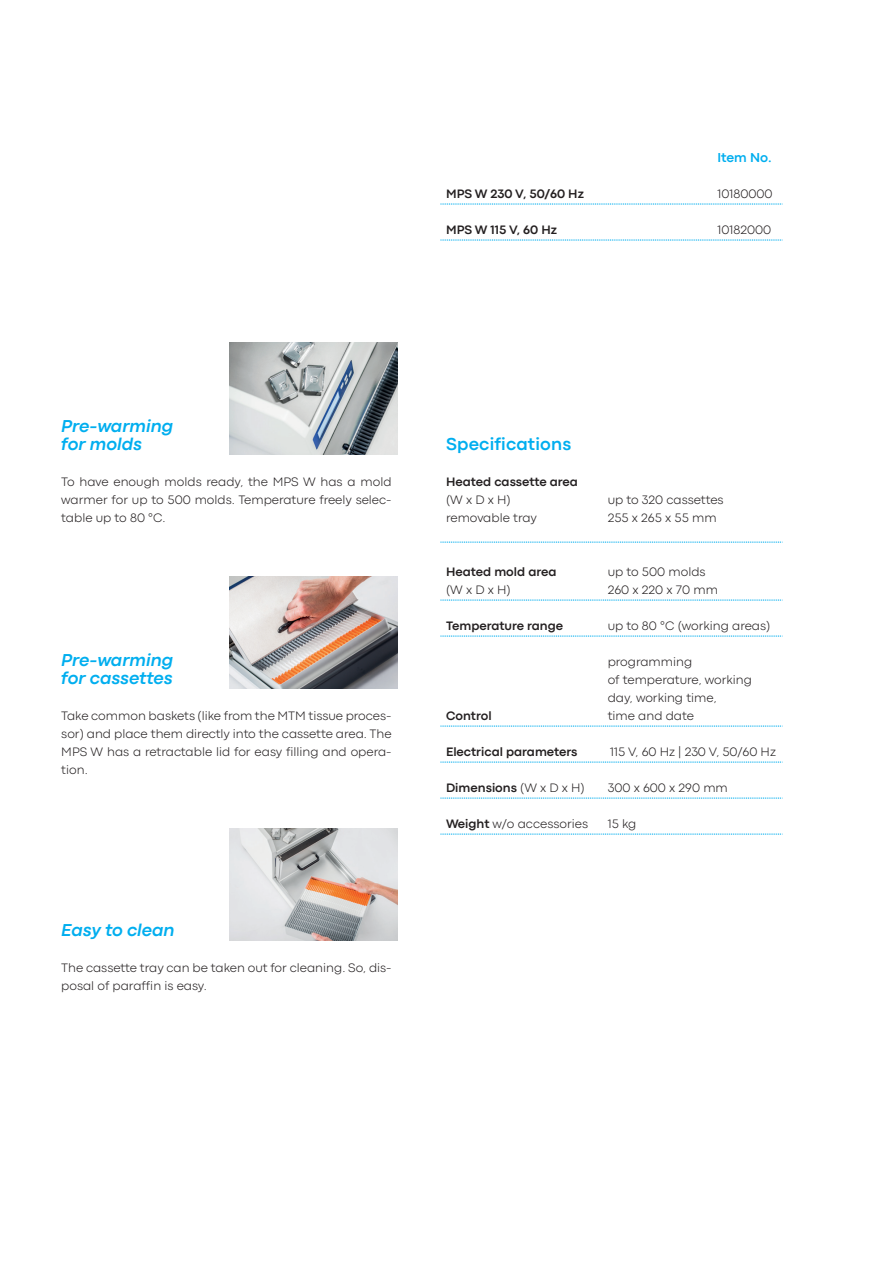
<style>
.page{position:relative;width:893px;height:1263px;background:#fff}
.page>*{position:absolute;margin:0;border:0;box-sizing:border-box;transform-origin:0 0}
.t1{font:italic 700 18px/18px "Codec Pro";color:#00aeef}
.t2{font:700 18px "Codec Pro";letter-spacing:.01em;color:#00aeef}
.t3{font:700 13.5px "Codec Pro";color:#00aeef}
.t4{font:300 12.75px/18px "Codec Pro";color:#231f20}
.t5{font:700 12.75px "Codec Pro";color:#231f20}
.s1{font-weight:300}
.s2{font-weight:700}
</style>
<div class="page">
<svg style="left:440px;top:542px;width:343px;height:1px"></svg>
<svg style="left:440px;top:600px;width:343px;height:1px"></svg>
<svg style="left:440px;top:636px;width:343px;height:1px"></svg>
<svg style="left:440px;top:798px;width:343px;height:1px"></svg>
<svg style="left:440px;top:834px;width:343px;height:1px"></svg>
<svg style="left:440px;top:726px;width:343px;height:1px"></svg>
<svg style="left:440px;top:762px;width:343px;height:1px"></svg>
<svg style="left:440px;top:240px;width:343px;height:1px"></svg>
<svg style="left:440px;top:204px;width:343px;height:1px"></svg>
<img style="left:230px;top:342px;width:168px;height:113px">
<img style="left:230px;top:828px;width:168px;height:113px">
<img style="left:230px;top:576px;width:168px;height:113px">
<p class="t3" style="left:717px;top:149px;width:56px">Item No.</p>
<p class="t5" style="left:446px;top:186px;width:139px">MPS W 230 V, 50/60 Hz</p>
<p class="t4" style="left:717px;top:185px;width:57px">10180000</p>
<p class="t5" style="left:446px;top:222px;width:112px">MPS W 115 V, 60 Hz</p>
<p class="t4" style="left:717px;top:221px;width:55px">10182000</p>
<h1 class="t1" style="left:61px;top:416px;width:114px">Pre-warming for molds</h1>
<p class="t4" style="left:61px;top:473px;width:332px;text-align:justify">To have enough molds ready, the MPS W has a mold warmer for up to 500 molds. Temperature freely selec&shy;table up to 80 °C.</p>
<h1 class="t1" style="left:61px;top:650px;width:114px">Pre-warming for cassettes</h1>
<p class="t4" style="left:61px;top:707px;width:332px;text-align:justify">Take common baskets (like from the MTM tissue proces&shy;sor) and place them directly into the cassette area. The MPS W has a retractable lid for easy filling and opera&shy;tion.</p>
<h1 class="t1" style="left:61px;top:920px;width:115px">Easy to clean</h1>
<p class="t4" style="left:61px;top:959px;width:332px">The cassette tray can be taken out for cleaning. So, dis&shy;posal of paraffin is easy.</p>
<h1 class="t2" style="left:446px;top:433px;width:127px">Specifications</h1>
<p class="t5" style="left:446px;top:474px;width:133px">Heated cassette area</p>
<p class="t4" style="left:446px;top:491px;width:92px">(W x D x H) removable tray</p>
<p class="t4" style="left:608px;top:491px;width:117px">up to 320 cassettes<br>255 x 265 x 55 mm</p>
<p class="t5" style="left:446px;top:564px;width:112px">Heated mold area</p>
<p class="t4" style="left:446px;top:581px;width:66px">(W x D x H)</p>
<p class="t4" style="left:608px;top:563px;width:112px">up to 500 molds<br>260 x 220 x 70 mm</p>
<p class="t5" style="left:446px;top:618px;width:119px">Temperature range</p>
<p class="t4" style="left:608px;top:617px;width:164px">up to 80 °C (working areas)</p>
<p class="t5" style="left:446px;top:708px;width:47px">Control</p>
<p class="t4" style="left:608px;top:653px;width:146px">programming<br>of temperature, working day, working time,<br>time and date</p>
<p class="t5" style="left:446px;top:744px;width:133px">Electrical parameters</p>
<p class="t4" style="left:610px;top:743px;width:167px">115 V, 60 Hz | 230 V, 50/60 Hz</p>
<p class="t5" style="left:446px;top:780px;width:140px">Dimensions <span class="s1">(W x D x H)</span></p>
<p class="t4" style="left:608px;top:779px;width:122px">300 x 600 x 290 mm</p>
<p class="t4" style="left:446px;top:815px;width:143px"><span class="s2">Weight</span> w/o accessories</p>
<p class="t4" style="left:608px;top:815px;width:30px">15 kg</p>
</div>
